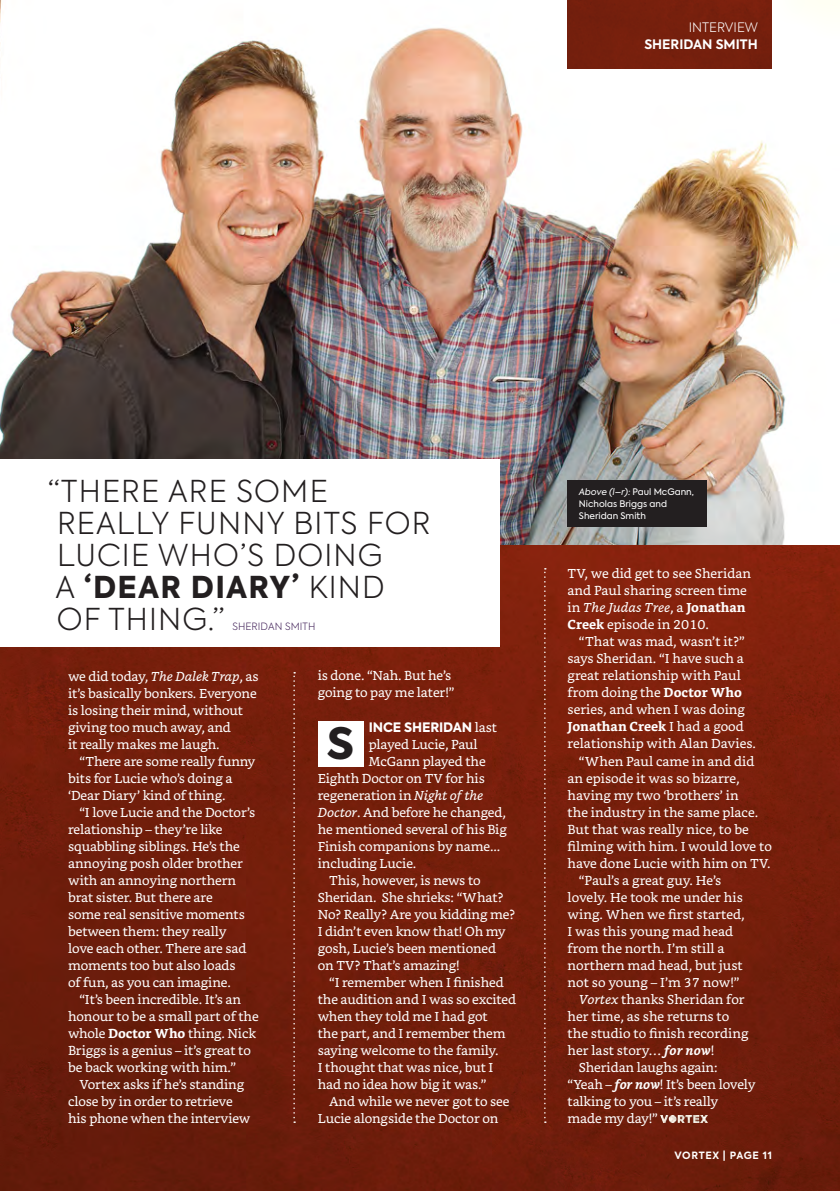
<style>
.page{position:relative;width:840px;height:1191px;background:#fff}
.page>*{position:absolute;margin:0;border:0;box-sizing:border-box;transform-origin:0 0}
.t1{font:800 43px "Axiforma";color:#231f20}
.t2{font:300 30px/32px "Axiforma";letter-spacing:.04em;color:#231f20}
.t3{font:13px/17px "Bookerly";letter-spacing:-.01em;color:#fff}
.t4{font:800 13px "Axiforma";letter-spacing:-.01em;color:#fff}
.t5{font:700 13px "Axiforma";color:#fff}
.t6{font:300 13px "Axiforma";color:#fff}
.t7{font:300 10px "Axiforma";letter-spacing:.01em;color:#47285d}
.t8{font:700 10px "Axiforma";letter-spacing:.07em;color:#fff}
.Captions{font:9px/12px "Axiforma";color:#fff}
.s1{font-weight:800}
.s2{font-style:italic}
.s3{font-weight:700}
.s4{font-family:"Bookerly";font-weight:400}
.s5{font-weight:700;font-style:italic}
</style>
<div class="page">
<img style="left:0;top:544px;width:839px;height:647px">
<div style="left:317px;top:721px;width:46px;height:45px;background:#fff"></div>
<img style="left:660px;top:1115px;width:46px;height:8px">
<img style="left:0;top:0;width:839px;height:544px">
<div style="left:567px;top:0;width:204px;height:68px;background:#76200d"></div>
<div style="left:0;top:459px;width:499px;height:187px;background:#fff"></div>
<svg style="left:293px;top:672px;width:2px;height:451px"></svg>
<svg style="left:544px;top:568px;width:1px;height:555px"></svg>
<div style="left:567px;top:480px;width:139px;height:47px;background:#231f20"></div>
<p class="t6" style="left:688px;top:19px;width:71px">INTERVIEW</p>
<p class="t5" style="left:644px;top:35px;width:115px">SHERIDAN SMITH</p>
<p class="t2" style="left:47px;top:475px;width:384px">“THERE ARE SOME<br>REALLY FUNNY BITS FOR<br>LUCIE WHO’S DOING<br>A <span class="s1">‘DEAR DIARY’</span> KIND<br>OF THING.”</p>
<p class="t7" style="left:232px;top:620px;width:84px">SHERIDAN SMITH</p>
<p class="t3" style="left:68px;top:667px;width:192px">we did today, <span class="s2">The Dalek Trap</span>, as it’s basically bonkers. Everyone is losing their mind, without giving too much away, and<br>it really makes me laugh.</p>
<p class="t3" style="left:68px;top:752px;width:189px;text-indent:11px">“There are some really funny bits for Lucie who’s doing a ‘Dear Diary’ kind of thing.</p>
<p class="t3" style="left:68px;top:803px;width:188px;text-indent:11px">“I love Lucie and the Doctor’s relationship – they’re like squabbling siblings. He’s the annoying posh older brother with an annoying northern brat sister. But there are<br>some real sensitive moments between them: they really<br>love each other. There are sad moments too but also loads<br>of fun, as you can imagine.</p>
<p class="t3" style="left:68px;top:990px;width:192px;text-indent:11px">“It’s been incredible. It’s an honour to be a small part of the whole <span class="s3">Doctor Who</span> thing. Nick<br>Briggs is a genius – it’s great to be back working with him.”</p>
<p class="t3" style="left:68px;top:1075px;width:184px;text-indent:11px">Vortex asks if he’s standing close by in order to retrieve his phone when the interview</p>
<p class="t3" style="left:317px;top:667px;width:138px">is done. “Nah. But he’s going to pay me later!”</p>
<p class="t1" style="left:326px;top:714px;width:29px">S</p>
<p class="t4" style="left:368px;top:718px;width:130px">INCE SHERIDAN <span class="s4">last</span></p>
<p class="t3" style="left:369px;top:735px;width:110px">played Lucie, Paul</p>
<p class="t3" style="left:369px;top:752px;width:118px">McGann played the</p>
<p class="t3" style="left:317px;top:769px;width:168px">Eighth Doctor on TV for his</p>
<p class="t3" style="left:317px;top:786px;width:167px">regeneration in <span class="s2">Night of the</span></p>
<p class="t3" style="left:317px;top:803px;width:189px"><span class="s2">Doctor</span>. And before he changed,</p>
<p class="t3" style="left:317px;top:820px;width:190px">he mentioned several of his Big</p>
<p class="t3" style="left:317px;top:837px;width:184px">Finish companions by name...</p>
<p class="t3" style="left:317px;top:854px;width:100px">including Lucie.</p>
<p class="t3" style="left:317px;top:871px;width:199px;text-indent:11px">This, however, is news to<br>Sheridan. She shrieks: “What?<br>No? Really? Are you kidding me?<br>I didn’t even know that! Oh my gosh, Lucie’s been mentioned on TV? That’s amazing!</p>
<p class="t3" style="left:317px;top:973px;width:200px;text-indent:11px">“I remember when I finished the audition and I was so excited when they told me I had got<br>the part, and I remember them saying welcome to the family.<br>I thought that was nice, but I had no idea how big it was.”</p>
<p class="t3" style="left:317px;top:1092px;width:193px;text-indent:11px">And while we never got to see<br>Lucie alongside the Doctor on</p>
<p class="Captions" style="left:578px;top:486px;width:116px"><span class="s2">Above (l–r):</span> Paul McGann,<br>Nicholas Briggs and<br>Sheridan Smith</p>
<p class="t3" style="left:567px;top:565px;width:185px">TV, we did get to see Sheridan and Paul sharing screen time in <span class="s2">The Judas Tree</span>, a <span class="s3">Jonathan<br>Creek</span> episode in 2010.</p>
<p class="t3" style="left:567px;top:633px;width:190px;text-indent:11px">“That was mad, wasn’t it?” says Sheridan. “I have such a great relationship with Paul from doing the <span class="s3">Doctor Who </span>series, and when I was doing<br><span class="s3">Jonathan Creek</span> I had a good relationship with Alan Davies.</p>
<p class="t3" style="left:567px;top:752px;width:206px;text-indent:11px">“When Paul came in and did an episode it was so bizarre, having my two ‘brothers’ in<br>the industry in the same place.<br>But that was really nice, to be filming with him. I would love to have done Lucie with him on TV.</p>
<p class="t3" style="left:567px;top:871px;width:178px;text-indent:11px">“Paul’s a great guy. He’s lovely. He took me under his wing. When we first started,<br>I was this young mad head from the north. I’m still a northern mad head, but just not so young – I’m 37 now!”</p>
<p class="t3" style="left:567px;top:990px;width:182px;text-indent:11px"><span class="s2">Vortex</span> thanks Sheridan for her time, as she returns to the studio to finish recording her last story… <span class="s5">for now</span>!</p>
<p class="t3" style="left:567px;top:1058px;width:189px;text-indent:11px">Sheridan laughs again: “Yeah – <span class="s5">for now</span>! It’s been lovely talking to you – it’s really made my day!”</p>
<p class="t8" style="left:674px;top:1148px;width:99px">VORTEX | PAGE 11</p>
</div>
